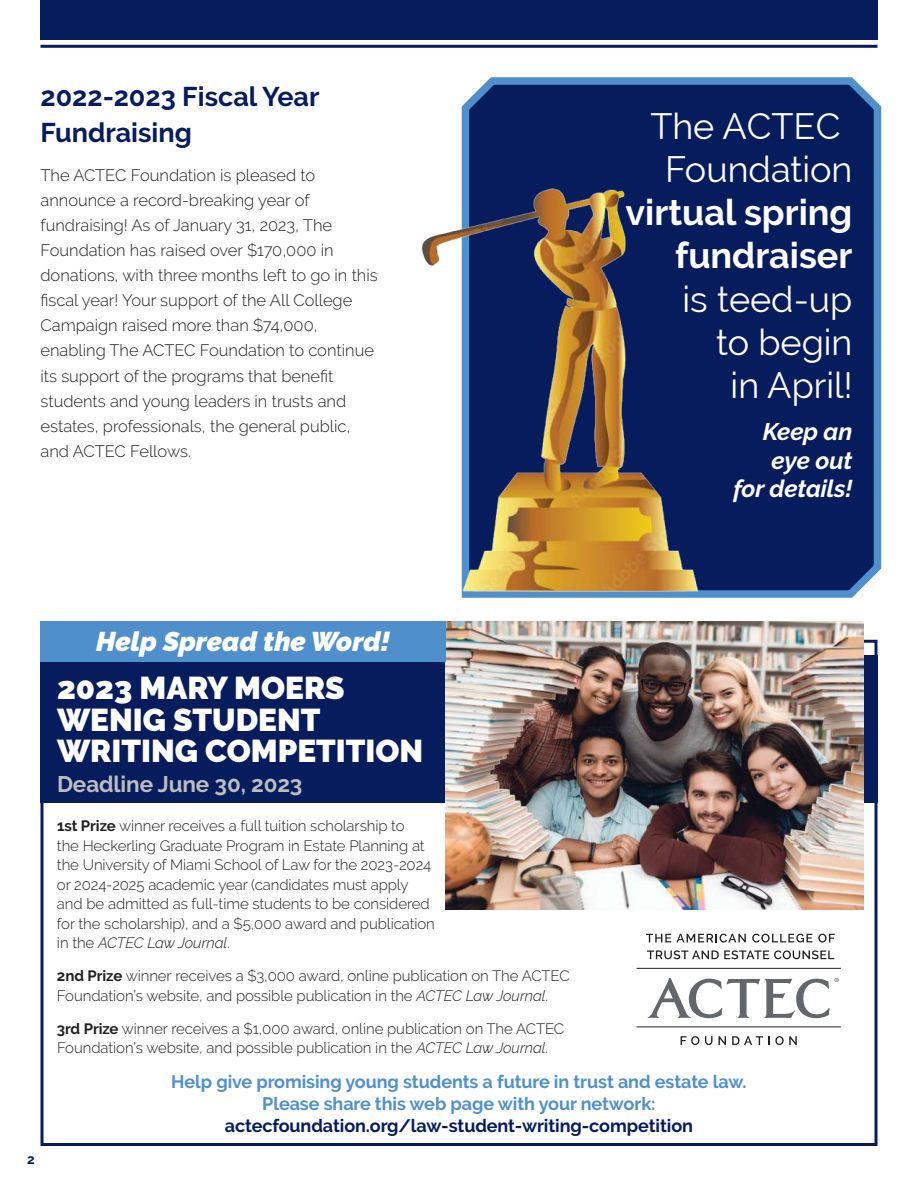
<style>
.page{position:relative;width:918px;height:1188px;background:#fff}
.page>*{position:absolute;margin:0;border:0;box-sizing:border-box;transform-origin:0 0}
.t1{font:36px/43.2px "Raleway";color:#fff;text-align:center}
.t2{font:700 36px/43.2px "Raleway";color:#fff;text-align:right}
.t3{font:900 31.5px/31.5px "Raleway";color:#fff}
.t4{font:700 27px/35.5px "Raleway";color:#061c5d}
.t5{font:italic 900 27px "Raleway";color:#fff}
.t6{font:italic 700 24px/28.5px "Raleway";letter-spacing:-.005em;color:#fff;text-align:right}
.t7{font:700 22.5px "Raleway";letter-spacing:-.005em;color:#bbbdbf}
.t8{font:700 18px/21.6px "Raleway";letter-spacing:-.005em;color:#4f90cc;text-align:center}
.t9{font:700 18px "Raleway";letter-spacing:-.005em;color:#061c5d}
.t10{font:300 16.5px/25px "Raleway";color:#221f1f}
.t11{font:300 15px/19.5px "Raleway";letter-spacing:-.005em;color:#221f1f}
.t12{font:700 13.5px "Raleway";color:#061c5d}
.s1{font-weight:700}
.s2{font-style:italic}
</style>
<div class="page">
<hr style="left:41px;top:45px;width:837px;height:3px;background:#061c5d">
<div style="left:41px;top:0;width:837px;height:40px;background:#061c5d"></div>
<div style="left:41px;top:655px;width:837px;height:147px;background:#061c5d"></div>
<img style="left:446px;top:621px;width:418px;height:289px">
<div style="left:41px;top:621px;width:405px;height:40px;background:#4f90cc"></div>
<svg style="left:461px;top:77px;width:421px;height:521px;background:#112a69"></svg>
<svg style="left:646px;top:934px;width:100px;height:9px"></svg>
<svg style="left:752px;top:934px;width:60px;height:9px"></svg>
<svg style="left:818px;top:934px;width:17px;height:8px"></svg>
<svg style="left:647px;top:950px;width:187px;height:9px"></svg>
<hr style="left:637px;top:1027px;width:204px;height:1px;background:#221f1f">
<hr style="left:637px;top:968px;width:204px;height:1px;background:#221f1f">
<svg style="left:681px;top:1036px;width:18px;height:9px"></svg>
<svg style="left:705px;top:1036px;width:8px;height:9px"></svg>
<svg style="left:719px;top:1036px;width:7px;height:9px"></svg>
<svg style="left:732px;top:1036px;width:65px;height:9px"></svg>
<svg style="left:648px;top:978px;width:191px;height:40px"></svg>
<img style="left:421px;top:107px;width:294px;height:491px">
<h3 class="t4" style="left:40px;top:82px;width:281px">2022-2023 Fiscal Year<br>Fundraising</h3>
<p class="t10" style="left:40px;top:164px;width:339px">The ACTEC Foundation is pleased to announce a record-breaking year of fundraising! As of January 31, 2023, The Foundation has raised over $170,000 in donations, with three months left to go in this fiscal year! Your support of the All College Campaign raised more than $74,000, enabling The ACTEC Foundation to continue its support of the programs that benefit students and young leaders in trusts and estates, professionals, the general public, and ACTEC Fellows.</p>
<h3 class="t5" style="left:96px;top:631px;width:295px">Help Spread the Word!</h3>
<h1 class="t1" style="left:650px;top:108px;width:204px">The ACTEC<br>Foundation</h1>
<h1 class="t2" style="left:626px;top:194px;width:228px">virtual spring fundraiser</h1>
<h1 class="t1" style="left:683px;top:281px;width:171px;text-align:right">is teed-up to begin in April!</h1>
<h3 class="t6" style="left:734px;top:420px;width:120px">Keep an eye out<br>for details!</h3>
<p class="t12" style="left:27px;top:1154px;width:9px">2</p>
<h2 class="t3" style="left:57px;top:675px;width:368px">2023 MARY MOERS<br>WENIG STUDENT<br>WRITING COMPETITION</h2>
<h3 class="t7" style="left:57px;top:775px;width:247px">Deadline June 30, 2023</h3>
<p class="t11" style="left:57px;top:816px;width:379px"><span class="s1">1st Prize</span> winner receives a full tuition scholarship to<br>the Heckerling Graduate Program in Estate Planning at the University of Miami School of Law for the 2023-2024 or 2024-2025 academic year (candidates must apply and be admitted as full-time students to be considered for the scholarship), and a $5,000 award and publication in the <span class="s2">ACTEC Law Journal</span>.</p>
<p class="t11" style="left:57px;top:966px;width:514px"><span class="s1">2nd Prize</span> winner receives a $3,000 award, online publication on The ACTEC<br>Foundation’s website, and possible publication in the <span class="s2">ACTEC Law Journal</span>.</p>
<p class="t11" style="left:57px;top:1019px;width:509px"><span class="s1">3rd Prize</span> winner receives a $1,000 award, online publication on The ACTEC<br>Foundation’s website, and possible publication in the <span class="s2">ACTEC Law Journal</span>.</p>
<p class="t8" style="left:171px;top:1073px;width:577px">Help give promising young students a future in trust and estate law.<br>Please share this web page with your network:</p>
<p class="t9" style="left:225px;top:1118px;width:470px">actecfoundation.org/law-student-writing-competition</p>
</div>
